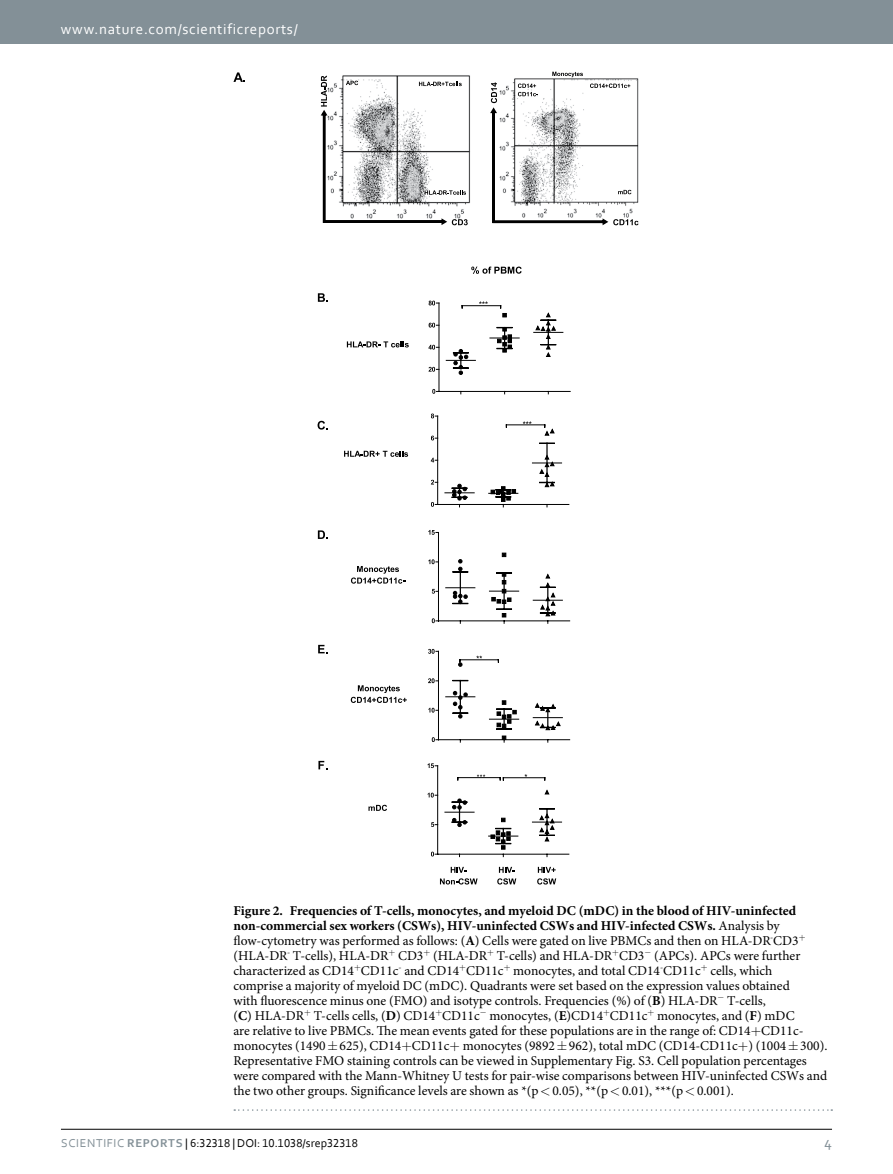
<style>
.page{position:relative;width:893px;height:1174px;background:#fff}
.page>*{position:absolute;margin:0;border:0;box-sizing:border-box;transform-origin:0 0}
.t1{font:15px "Corbel";letter-spacing:.045em;color:#fff}
.t2{font:15px "Corbel";color:#839097}
.t3{font:13.5px/15px "Minion Pro";color:#000}
.t4{font:12px "Corbel";color:#000}
.s1{font-weight:700}
.s2{color:#839097}
.s3{font-weight:700;color:#839097}
</style>
<div class="page">
<div style="left:0;top:0;width:893px;height:43px;background:#839097"></div>
<hr style="left:61px;top:1129px;width:771px;height:1px;background:#000">
<svg style="left:318px;top:293px;width:10px;height:9px"></svg>
<svg style="left:347px;top:341px;width:62px;height:6px"></svg>
<svg style="left:318px;top:421px;width:10px;height:8px"></svg>
<svg style="left:344px;top:451px;width:64px;height:6px"></svg>
<svg style="left:351px;top:566px;width:54px;height:17px"></svg>
<svg style="left:351px;top:685px;width:56px;height:18px"></svg>
<svg style="left:368px;top:804px;width:19px;height:7px"></svg>
<svg style="left:318px;top:530px;width:10px;height:9px"></svg>
<svg style="left:318px;top:645px;width:10px;height:8px"></svg>
<svg style="left:318px;top:761px;width:9px;height:8px"></svg>
<svg style="left:451px;top:867px;width:16px;height:5px"></svg>
<svg style="left:440px;top:878px;width:38px;height:6px"></svg>
<svg style="left:499px;top:867px;width:16px;height:5px"></svg>
<svg style="left:497px;top:878px;width:19px;height:6px"></svg>
<svg style="left:538px;top:867px;width:18px;height:5px"></svg>
<svg style="left:537px;top:878px;width:19px;height:6px"></svg>
<hr style="left:439px;top:391px;width:131px;height:1px;background:#000">
<hr style="left:439px;top:303px;width:1px;height:88px;background:#000">
<svg style="left:432px;top:389px;width:7px;height:5px"></svg>
<svg style="left:428px;top:367px;width:11px;height:5px"></svg>
<svg style="left:428px;top:345px;width:11px;height:4px"></svg>
<svg style="left:429px;top:323px;width:10px;height:4px"></svg>
<svg style="left:429px;top:301px;width:10px;height:4px"></svg>
<svg style="left:446px;top:349px;width:29px;height:25px"></svg>
<svg style="left:490px;top:327px;width:29px;height:25px"></svg>
<svg style="left:534px;top:313px;width:29px;height:44px"></svg>
<hr style="left:462px;top:305px;width:39px;height:1px;background:#000">
<svg style="left:500px;top:306px;width:6px;height:11px"></svg>
<svg style="left:479px;top:301px;width:9px;height:3px"></svg>
<hr style="left:438px;top:504px;width:131px;height:1px;background:#000">
<hr style="left:437px;top:416px;width:1px;height:88px;background:#000">
<svg style="left:431px;top:502px;width:7px;height:5px"></svg>
<svg style="left:431px;top:480px;width:7px;height:4px"></svg>
<svg style="left:431px;top:458px;width:7px;height:4px"></svg>
<svg style="left:431px;top:435px;width:7px;height:5px"></svg>
<svg style="left:431px;top:413px;width:7px;height:5px"></svg>
<svg style="left:445px;top:484px;width:29px;height:23px"></svg>
<svg style="left:489px;top:486px;width:29px;height:21px"></svg>
<hr style="left:546px;top:443px;width:2px;height:39px;background:#000">
<svg style="left:540px;top:443px;width:14px;height:1px"></svg>
<svg style="left:540px;top:455px;width:14px;height:21px"></svg>
<svg style="left:540px;top:482px;width:14px;height:5px"></svg>
<hr style="left:532px;top:462px;width:30px;height:1px;background:#000">
<hr style="left:506px;top:424px;width:39px;height:1px;background:#000">
<svg style="left:544px;top:425px;width:10px;height:10px"></svg>
<svg style="left:523px;top:421px;width:9px;height:3px"></svg>
<hr style="left:438px;top:620px;width:132px;height:1px;background:#000">
<hr style="left:438px;top:532px;width:1px;height:89px;background:#000">
<svg style="left:432px;top:618px;width:6px;height:5px"></svg>
<svg style="left:432px;top:589px;width:6px;height:4px"></svg>
<svg style="left:428px;top:559px;width:10px;height:5px"></svg>
<svg style="left:428px;top:530px;width:10px;height:5px"></svg>
<hr style="left:460px;top:572px;width:1px;height:31px;background:#000">
<svg style="left:453px;top:559px;width:15px;height:13px"></svg>
<svg style="left:446px;top:587px;width:29px;height:17px"></svg>
<svg style="left:502px;top:553px;width:4px;height:3px"></svg>
<svg style="left:492px;top:572px;width:19px;height:51px"></svg>
<hr style="left:489px;top:590px;width:30px;height:1px;background:#000">
<svg style="left:533px;top:574px;width:29px;height:49px"></svg>
<hr style="left:438px;top:739px;width:132px;height:1px;background:#000">
<hr style="left:438px;top:651px;width:1px;height:88px;background:#000">
<svg style="left:432px;top:737px;width:6px;height:5px"></svg>
<svg style="left:428px;top:707px;width:10px;height:5px"></svg>
<svg style="left:428px;top:678px;width:10px;height:5px"></svg>
<svg style="left:428px;top:649px;width:10px;height:5px"></svg>
<hr style="left:460px;top:680px;width:1px;height:33px;background:#000">
<svg style="left:453px;top:680px;width:15px;height:1px"></svg>
<svg style="left:446px;top:691px;width:29px;height:27px"></svg>
<svg style="left:502px;top:736px;width:4px;height:6px"></svg>
<svg style="left:497px;top:700px;width:19px;height:29px"></svg>
<hr style="left:489px;top:718px;width:30px;height:1px;background:#000">
<svg style="left:533px;top:703px;width:29px;height:27px"></svg>
<hr style="left:460px;top:659px;width:38px;height:1px;background:#000">
<svg style="left:458px;top:660px;width:4px;height:6px"></svg>
<svg style="left:476px;top:656px;width:6px;height:2px"></svg>
<hr style="left:438px;top:853px;width:131px;height:1px;background:#000">
<hr style="left:437px;top:765px;width:1px;height:89px;background:#000">
<svg style="left:431px;top:851px;width:7px;height:5px"></svg>
<svg style="left:431px;top:822px;width:7px;height:5px"></svg>
<svg style="left:428px;top:792px;width:10px;height:5px"></svg>
<svg style="left:428px;top:763px;width:10px;height:5px"></svg>
<svg style="left:445px;top:799px;width:29px;height:27px"></svg>
<svg style="left:501px;top:818px;width:4px;height:3px"></svg>
<svg style="left:489px;top:828px;width:29px;height:28px"></svg>
<svg style="left:545px;top:790px;width:4px;height:4px"></svg>
<svg style="left:540px;top:808px;width:14px;height:33px"></svg>
<hr style="left:532px;top:821px;width:30px;height:1px;background:#000">
<hr style="left:458px;top:777px;width:42px;height:1px;background:#000">
<hr style="left:503px;top:777px;width:42px;height:1px;background:#000">
<svg style="left:477px;top:774px;width:8px;height:2px"></svg>
<svg style="left:471px;top:266px;width:51px;height:8px"></svg>
<img style="left:468px;top:75px;width:3px;height:129px">
<svg style="left:233px;top:72px;width:12px;height:10px"></svg>
<svg style="left:490px;top:72px;width:148px;height:154px"></svg>
<svg style="left:320px;top:75px;width:148px;height:151px"></svg>
<svg style="left:234px;top:1109px;width:595px;height:1px"></svg>
<p class="t1" style="left:61px;top:19px;width:238px">www.nature.com/scientificreports/</p>
<p class="t3" style="left:233px;top:903px;width:595px"><span class="s1">Figure 2. Frequencies of T-cells, monocytes, and myeloid DC (mDC) in the blood of HIV-uninfected non-commercial sex workers (CSWs), HIV-uninfected CSWs and HIV-infected CSWs.</span> Analysis by flow-cytometry was performed as follows: (<span class="s1">A</span>) Cells were gated on live PBMCs and then on HLA-DR<sup>-</sup>CD3 (HLA-DR<sup>-</sup> T-cells), HLA-DR CD3 (HLA-DR T-cells) and HLA-DR CD3− (APCs). APCs were further characterized as CD14 CD11c<sup>-</sup> and CD14 CD11c monocytes, and total CD14<sup>-</sup>CD11c cells, which<br>comprise a majority of myeloid DC (mDC). Quadrants were set based on the expression values obtained<br>with fluorescence minus one (FMO) and isotype controls. Frequencies (%) of (<span class="s1">B</span>) HLA-DR− T-cells,<br>(<span class="s1">C</span>) HLA-DR T-cells cells, (<span class="s1">D</span>) CD14 CD11c− monocytes, (<span class="s1">E</span>)CD14 CD11c monocytes, and (<span class="s1">F</span>) mDC<br>are relative to live PBMCs. The mean events gated for these populations are in the range of: CD14 CD11c&shy;monocytes (1490 625), CD14 CD11c monocytes (9892 962), total mDC (CD14-CD11c ) (1004 300).<br>Representative FMO staining controls can be viewed in Supplementary Fig. S3. Cell population percentages were compared with the Mann-Whitney U tests for pair-wise comparisons between HIV-uninfected CSWs and the two other groups. Significance levels are shown as *(p 0.05), **(p 0.01), ***(p 0.001).</p>
<p class="t4" style="left:61px;top:1135px;width:298px"><span class="s2">Scientific</span> <span class="s3">REPORTS</span> | 6:32318 | DOI: 10.1038/srep32318</p>
<p class="t2" style="left:824px;top:1132px;width:9px">4</p>
</div>
